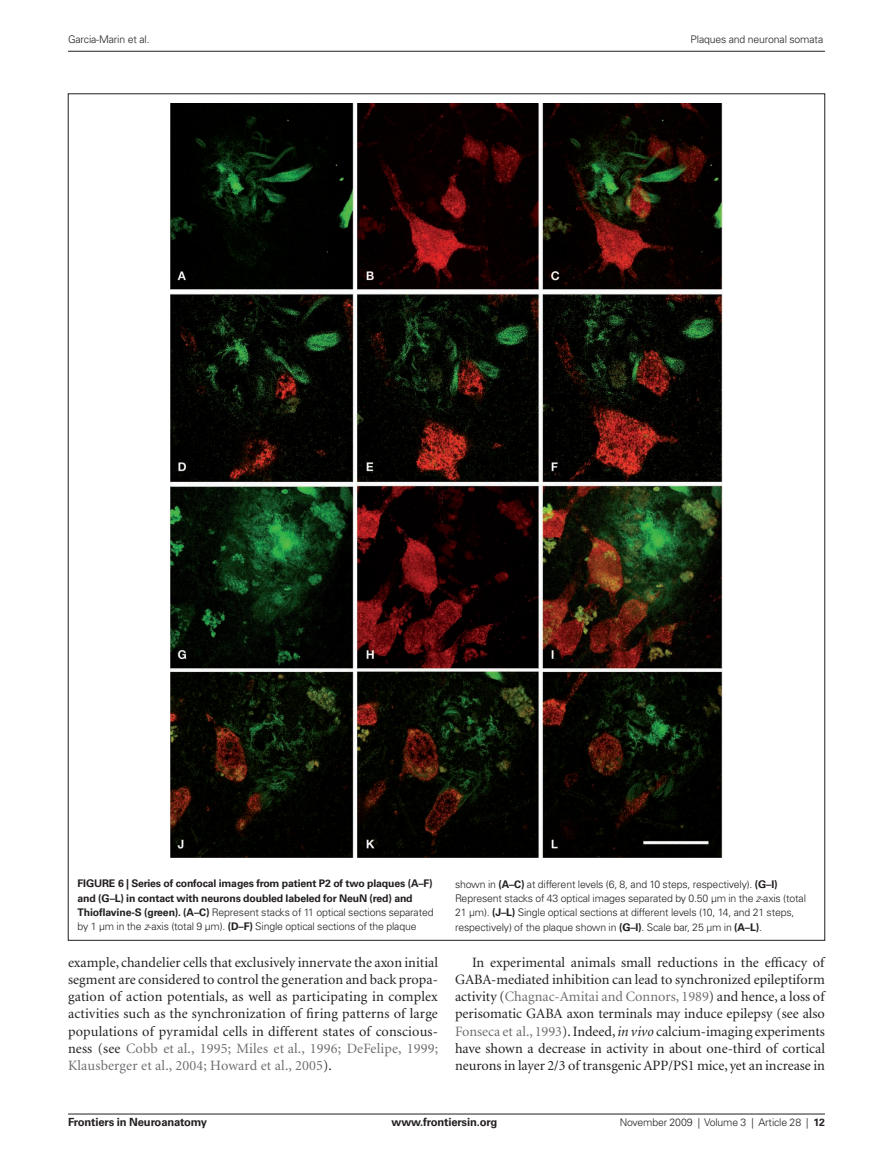
<style>
.page{position:relative;width:893px;height:1170px;background:#fff}
.page>*{position:absolute;margin:0;border:0;box-sizing:border-box;transform-origin:0 0}
.t1{font:14.25px/17.2px "Minion";color:#231f20;text-align:justify}
.t2{font:700 11.25px "Univers";letter-spacing:-.015em;color:#231f20}
.t3{font:300 10.5px/14.2px "Univers";letter-spacing:-.015em;color:#231f20}
.t4{font:700 10.5px/14.2px "Univers";letter-spacing:-.015em;color:#231f20}
.s1{font-weight:300}
.s2{font-weight:300;font-style:italic}
.s3{font-weight:700}
.s4{font-style:italic}
.s5{color:#6c6d70}
</style>
<div class="page">
<hr style="left:68px;top:1113px;width:757px;height:1px;background:#231f20">
<hr style="left:68px;top:51px;width:757px;height:1px;background:#231f20">
<img style="left:170px;top:103px;width:553px;height:754px">
<p class="t3" style="left:68px;top:33px;width:83px">Garcia-Marin et al.</p>
<p class="t3" style="left:691px;top:33px;width:134px">Plaques and neuronal somata</p>
<p class="t4" style="left:78px;top:877px;width:358px">FIGURE 6 | Series of confocal images from patient P2 of two plaques (A–F) and (G–L) in contact with neurons doubled labeled for NeuN (red) and Thioflavine-S (green). (A–C) <span class="s1">Represent stacks of 11 optical sections separated by 1 µm in the</span> <span class="s2">z</span><span class="s1">-axis (total 9 µm).</span> (D–F) <span class="s1">Single optical sections of the plaque</span></p>
<p class="t3" style="left:455px;top:878px;width:353px">shown in <span class="s3">(A–C)</span> at different levels (6, 8, and 10 steps, respectively). <span class="s3">(G–I)<br></span>Represent stacks of 43 optical images separated by 0.50 µm in the <span class="s4">z</span>-axis (total 21 µm). <span class="s3">(J–L)</span> Single optical sections at different levels (10, 14, and 21 steps, respectively) of the plaque shown in <span class="s3">(G–I)</span>. Scale bar, 25 µm in <span class="s3">(A–L)</span>.</p>
<p class="t1" style="left:68px;top:954px;width:372px">example, chandelier cells that exclusively innervate the axon initial segment are considered to control the generation and back propa&shy;gation of action potentials, as well as participating in complex activities such as the synchronization of firing patterns of large populations of pyramidal cells in different states of conscious&shy;ness (see <span class="s5">Cobb et al., 1995; Miles et al., 1996; DeFelipe, 1999; Klausberger et al., 2004; Howard et al., 2005</span>).</p>
<p class="t1" style="left:455px;top:954px;width:371px;text-indent:17px">In experimental animals small reductions in the efficacy of GABA-mediated inhibition can lead to synchronized epileptiform activity (<span class="s5">Chagnac-Amitai and Connors, 1989</span>) and hence, a loss of perisomatic GABA axon terminals may induce epilepsy (see also <span class="s5">Fonseca et al., 1993</span>). Indeed, <span class="s4">in vivo</span> calcium-imaging experiments have shown a decrease in activity in about one-third of cortical neurons in layer 2/3 of transgenic APP/PS1 mice, yet an increase in</p>
<p class="t2" style="left:68px;top:1117px;width:141px">Frontiers in Neuroanatomy</p>
<p class="t2" style="left:392px;top:1117px;width:107px">www.frontiersin.org</p>
<p class="t3" style="left:620px;top:1115px;width:207px">November 2009 | Volume 3 | Article 28 | <span class="s3">12</span></p>
</div>
